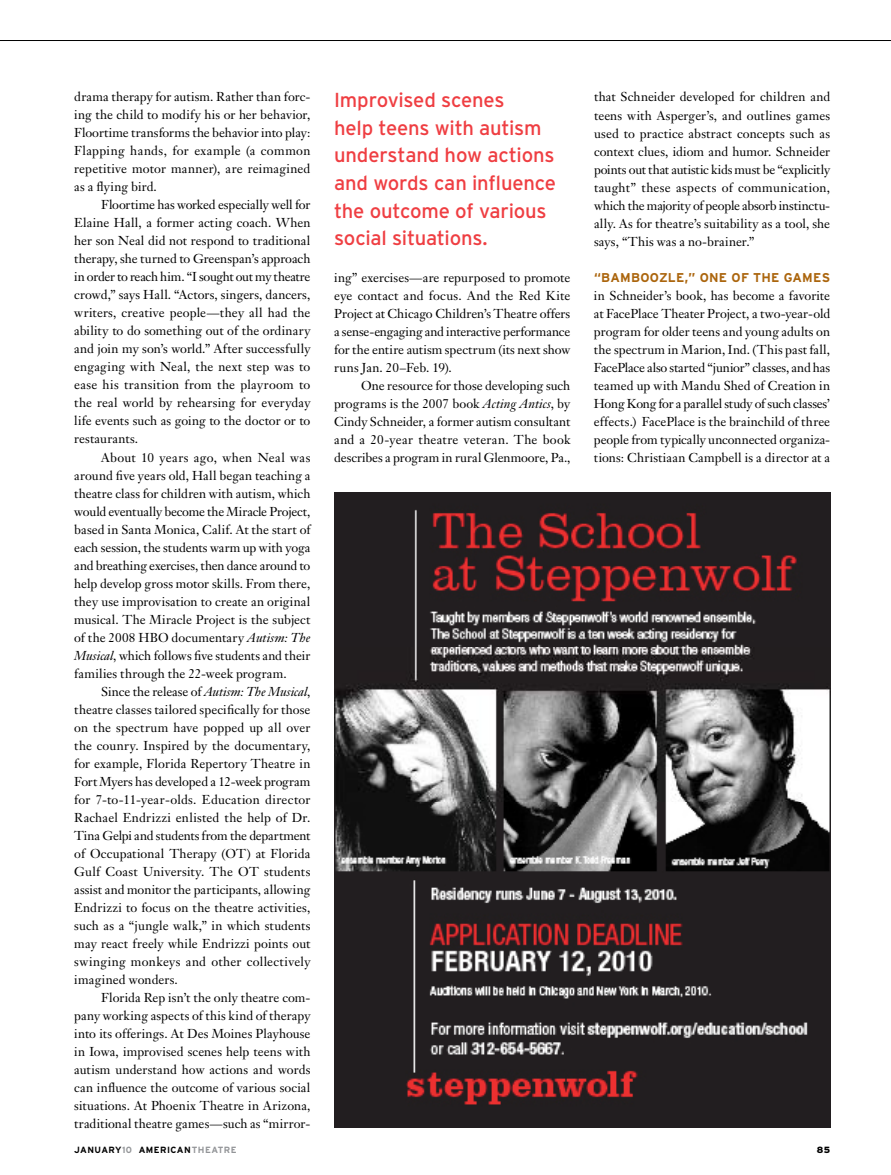
<style>
.page{position:relative;width:891px;height:1175px;background:#fff}
.page>*{position:absolute;margin:0;border:0;box-sizing:border-box;transform-origin:0 0}
.t1{font:20.25px/27.6px "Interstate";letter-spacing:-.01em;color:#ef3e42}
.t2{font:12.75px/18px "Janson Text";letter-spacing:.01em;color:#000;text-align:justify}
.t3{font:700 12.75px "Interstate";letter-spacing:.015em;color:#ab650d}
.t4{font:700 9px "Interstate";letter-spacing:.05em;color:#000}
.t5{font:900 9px "Interstate";color:#000}
.s1{font-style:italic}
.s2{color:#939598}
</style>
<div class="page">
<hr style="left:0;top:40px;width:891px;height:1px;background:#000">
<img style="left:334px;top:493px;width:496px;height:634px">
<p class="t2" style="left:74px;top:88px;width:238px">drama therapy for autism. Rather than forc&shy;ing the child to modify his or her behavior, Floortime transforms the behavior into play:<br>Flapping hands, for example (a common repetitive motor manner), are reimagined as a flying bird.</p>
<p class="t2" style="left:74px;top:196px;width:238px;text-indent:27px">Floortime has worked especially well for Elaine Hall, a former acting coach. When her son Neal did not respond to traditional therapy, she turned to Greenspan’s approach in order to reach him. “I sought out my theatre crowd,” says Hall. “Actors, singers, dancers, writers, creative people—they all had the ability to do something out of the ordinary and join my son’s world.” After successfully engaging with Neal, the next step was to ease his transition from the playroom to the real world by rehearsing for everyday life events such as going to the doctor or to restaurants.</p>
<p class="t2" style="left:74px;top:448px;width:238px;text-indent:27px">About 10 years ago, when Neal was around five years old, Hall began teaching a theatre class for children with autism, which would eventually become the Miracle Project, based in Santa Monica, Calif. At the start of each session, the students warm up with yoga and breathing exercises, then dance around to help develop gross motor skills. From there, they use improvisation to create an original musical. The Miracle Project is the subject of the 2008 HBO documentary <span class="s1">Autism: The Musical</span>, which follows five students and their families through the 22-week program.</p>
<p class="t2" style="left:74px;top:682px;width:238px;text-indent:27px">Since the release of <span class="s1">Autism: The Musical</span>, theatre classes tailored specifically for those on the spectrum have popped up all over the counry. Inspired by the documentary, for example, Florida Repertory Theatre in Fort Myers has developed a 12-week program for 7-to-11-year-olds. Education director Rachael Endrizzi enlisted the help of Dr.<br>Tina Gelpi and students from the department of Occupational Therapy (OT) at Florida Gulf Coast University. The OT students assist and monitor the participants, allowing Endrizzi to focus on the theatre activities, such as a “jungle walk,” in which students may react freely while Endrizzi points out swinging monkeys and other collectively imagined wonders.</p>
<p class="t2" style="left:74px;top:988px;width:238px;text-indent:27px">Florida Rep isn’t the only theatre com&shy;pany working aspects of this kind of therapy into its offerings. At Des Moines Playhouse in Iowa, improvised scenes help teens with autism understand how actions and words can influence the outcome of various social situations. At Phoenix Theatre in Arizona, traditional theatre games—such as “mirror-</p>
<h1 class="t1" style="left:334px;top:86px;width:224px">Improvised scenes<br>help teens with autism understand how actions and words can influence the outcome of various social situations.</h1>
<p class="t2" style="left:334px;top:268px;width:238px">ing” exercises—are repurposed to promote eye contact and focus. And the Red Kite Project at Chicago Children’s Theatre offers a sense-engaging and interactive performance for the entire autism spectrum (its next show runs Jan. 20–Feb. 19).</p>
<p class="t2" style="left:334px;top:376px;width:238px;text-indent:27px">One resource for those developing such programs is the 2007 book <span class="s1">Acting Antics</span>, by Cindy Schneider, a former autism consultant and a 20-year theatre veteran. The book describes a program in rural Glenmoore, Pa.,</p>
<p class="t2" style="left:594px;top:88px;width:238px">that Schneider developed for children and teens with Asperger’s, and outlines games used to practice abstract concepts such as context clues, idiom and humor. Schneider points out that autistic kids must be “explicitly taught” these aspects of communication, which the majority of people absorb instinctu&shy;ally. As for theatre’s suitability as a tool, she says, “This was a no-brainer.”</p>
<p class="t3" style="left:594px;top:270px;width:27px">“BAMB</p>
<p class="t3" style="left:640px;top:270px;width:76px">OOZLE,” ONE</p>
<p class="t3" style="left:732px;top:270px;width:25px">OF THE</p>
<p class="t3" style="left:784px;top:270px;width:20px">GAME</p>
<p class="t3" style="left:822px;top:270px;width:10px">S</p>
<p class="t2" style="left:594px;top:286px;width:238px">in Schneider’s book, has become a favorite at FacePlace Theater Project, a two-year-old program for older teens and young adults on the spectrum in Marion, Ind. (This past fall, FacePlace also started “junior” classes, and has teamed up with Mandu Shed of Creation in Hong Kong for a parallel study of such classes’ effects.) FacePlace is the brainchild of three people from typically unconnected organiza&shy;tions: Christiaan Campbell is a director at a</p>
<p class="t4" style="left:74px;top:1144px;width:164px">JANUARY<span class="s2">10</span> AMERICAN<span class="s2">THEATRE</span></p>
<p class="t5" style="left:817px;top:1144px;width:15px">85</p>
</div>
